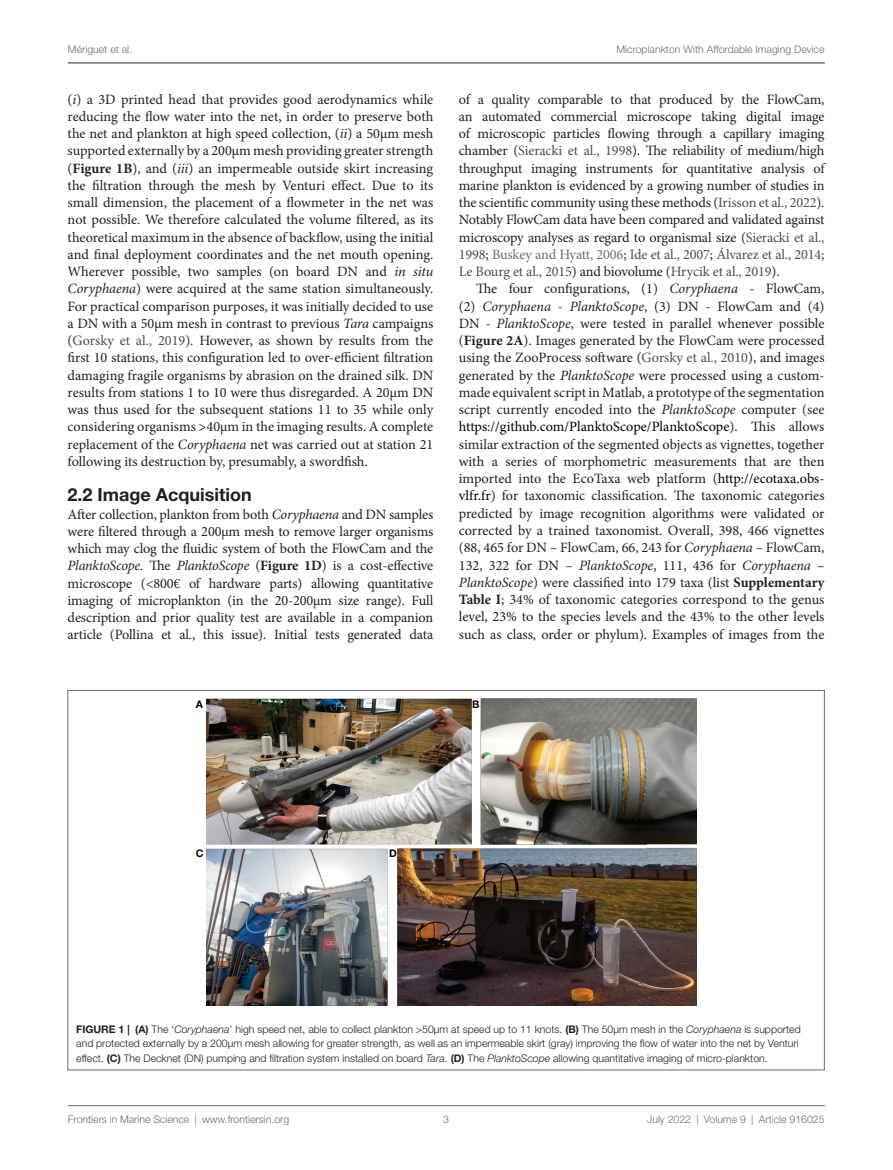
<style>
.page{position:relative;width:893px;height:1170px;background:#fff}
.page>*{position:absolute;margin:0;border:0;box-sizing:border-box;transform-origin:0 0}
.SecHeadB{font:700 18px "Helvetica Neue LT Std";color:#231f20}
.Para{font:14.25px/17.2px "Minion Pro";letter-spacing:-.01em;color:#231f20;text-align:justify}
.ParaIndent{font:14.25px/17.2px "Minion Pro";letter-spacing:-.005em;color:#231f20;text-align:justify}
.FigCaption{font:300 10.5px/14.2px "Helvetica Neue LT Std";color:#231f20}
.t1{font:300 10.5px "Helvetica Neue LT Std";color:#6c6d70}
.t2{font:700 10.5px "Helvetica Neue LT Std";color:#040503}
.s1{font-style:italic}
.s2{font-weight:700}
.s3{color:#4d4d4d}
.s4{color:#6c6d70}
.s5{color:#000}
</style>
<div class="page">
<hr style="left:68px;top:1105px;width:757px;height:1px;background:#6c6d70">
<hr style="left:68px;top:63px;width:757px;height:1px;background:#6c6d70">
<img style="left:206px;top:698px;width:490px;height:307px">
<p class="t1" style="left:68px;top:43px;width:66px">Mériguet et al.</p>
<p class="t1" style="left:617px;top:43px;width:209px">Microplankton With Affordable Imaging Device</p>
<p class="Para" style="left:68px;top:90px;width:367px">(<span class="s1">i</span>) a 3D printed head that provides good aerodynamics while reducing the flow water into the net, in order to preserve both the net and plankton at high speed collection, (<span class="s1">ii</span>) a 50µm mesh supported externally by a 200µm mesh providing greater strength (<span class="s2">Figure 1B</span>), and (<span class="s1">iii</span>) an impermeable outside skirt increasing the filtration through the mesh by Venturi effect. Due to its small dimension, the placement of a flowmeter in the net was not possible. We therefore calculated the volume filtered, as its theoretical maximum in the absence of backflow, using the initial and final deployment coordinates and the net mouth opening.<br>Wherever possible, two samples (on board DN and <span class="s1">in situ Coryphaena</span>) were acquired at the same station simultaneously.<br>For practical comparison purposes, it was initially decided to use a DN with a 50µm mesh in contrast to previous <span class="s1">Tara</span> campaigns (<span class="s3">Gorsky et al., 2019</span>). However, as shown by results from the first 10 stations, this configuration led to over-efficient filtration damaging fragile organisms by abrasion on the drained silk. DN results from stations 1 to 10 were thus disregarded. A 20µm DN was thus used for the subsequent stations 11 to 35 while only considering organisms &gt;40µm in the imaging results. A complete replacement of the <span class="s1">Coryphaena</span> net was carried out at station 21 following its destruction by, presumably, a swordfish.</p>
<p class="SecHeadB" style="left:68px;top:483px;width:186px">2.2 Image Acquisition</p>
<p class="Para" style="left:68px;top:505px;width:367px">After collection, plankton from both <span class="s1">Coryphaena</span> and DN samples were filtered through a 200µm mesh to remove larger organisms which may clog the fluidic system of both the FlowCam and the <span class="s1">PlanktoScope</span>. The <span class="s1">PlanktoScope</span> (<span class="s2">Figure 1D</span>) is a cost-effective microscope (&lt;800€ of hardware parts) allowing quantitative imaging of microplankton (in the 20-200μm size range). Full description and prior quality test are available in a companion article (Pollina et al., this issue). Initial tests generated data</p>
<p class="Para" style="left:459px;top:90px;width:367px">of a quality comparable to that produced by the FlowCam, an automated commercial microscope taking digital image of microscopic particles flowing through a capillary imaging chamber (<span class="s3">Sieracki et al., 1998</span>). The reliability of medium/high throughput imaging instruments for quantitative analysis of marine plankton is evidenced by a growing number of studies in the scientific community using these methods (<span class="s3">Irisson et al., 2022</span>).<br>Notably FlowCam data have been compared and validated against microscopy analyses as regard to organismal size (<span class="s3">Sieracki et al., 1998</span>; <span class="s4">Buskey and Hyatt, 2006</span>; <span class="s3">Ide et al., 2007</span>; <span class="s3">Álvarez et al., 2014</span>; <span class="s3">Le Bourg et al., 2015</span>) and biovolume (<span class="s3">Hrycik et al., 2019</span>).</p>
<p class="ParaIndent" style="left:459px;top:280px;width:367px;text-indent:17px">The four configurations, (1) <span class="s1">Coryphaena</span> - FlowCam, (2) <span class="s1">Coryphaena</span> - <span class="s1">PlanktoScope</span>, (3) DN - FlowCam and (4)<br>DN - <span class="s1">PlanktoScope</span>, were tested in parallel whenever possible (<span class="s2">Figure 2A</span>). Images generated by the FlowCam were processed using the ZooProcess software (<span class="s3">Gorsky et al., 2010</span>), and images generated by the <span class="s1">PlanktoScope</span> were processed using a custom&shy;made equivalent script in Matlab, a prototype of the segmentation script currently encoded into the <span class="s1">PlanktoScope</span> computer (see <span class="s5">https://github.com/PlanktoScope/PlanktoScope</span>). This allows similar extraction of the segmented objects as vignettes, together with a series of morphometric measurements that are then imported into the EcoTaxa web platform (<span class="s5">http://ecotaxa.obs&shy;vlfr.fr</span>) for taxonomic classification. The taxonomic categories predicted by image recognition algorithms were validated or corrected by a trained taxonomist. Overall, 398, 466 vignettes (88, 465 for DN – FlowCam, 66, 243 for <span class="s1">Coryphaena</span> – FlowCam, 132, 322 for DN – <span class="s1">PlanktoScope</span>, 111, 436 for <span class="s1">Coryphaena</span> – <span class="s1">PlanktoScope</span>) were classified into 179 taxa (list <span class="s2">Supplementary Table I</span>; 34% of taxonomic categories correspond to the genus level, 23% to the species levels and the 43% to the other levels such as class, order or phylum). Examples of images from the</p>
<p class="t2" style="left:196px;top:697px;width:9px">A</p>
<p class="t2" style="left:472px;top:697px;width:9px">B</p>
<p class="t2" style="left:196px;top:846px;width:9px">C</p>
<p class="t2" style="left:389px;top:846px;width:9px">D</p>
<p class="FigCaption" style="left:76px;top:1021px;width:726px"><span class="s2">FIGURE 1 | (A)</span> The ‘<span class="s1">Coryphaena</span>’ high speed net, able to collect plankton &gt;50µm at speed up to 11 knots. <span class="s2">(B)</span> The 50µm mesh in the <span class="s1">Coryphaena</span> is supported and protected externally by a 200µm mesh allowing for greater strength, as well as an impermeable skirt (gray) improving the flow of water into the net by Venturi effect. <span class="s2">(C)</span> The Decknet (DN) pumping and filtration system installed on board <span class="s1">Tara</span>. <span class="s2">(D)</span> The <span class="s1">PlanktoScope</span> allowing quantitative imaging of micro-plankton.</p>
<p class="t1" style="left:68px;top:1112px;width:223px">Frontiers in Marine Science | www.frontiersin.org</p>
<p class="t1" style="left:443px;top:1112px;width:7px">3</p>
<p class="t1" style="left:647px;top:1112px;width:179px">July 2022 | Volume 9 | Article 916025</p>
</div>
